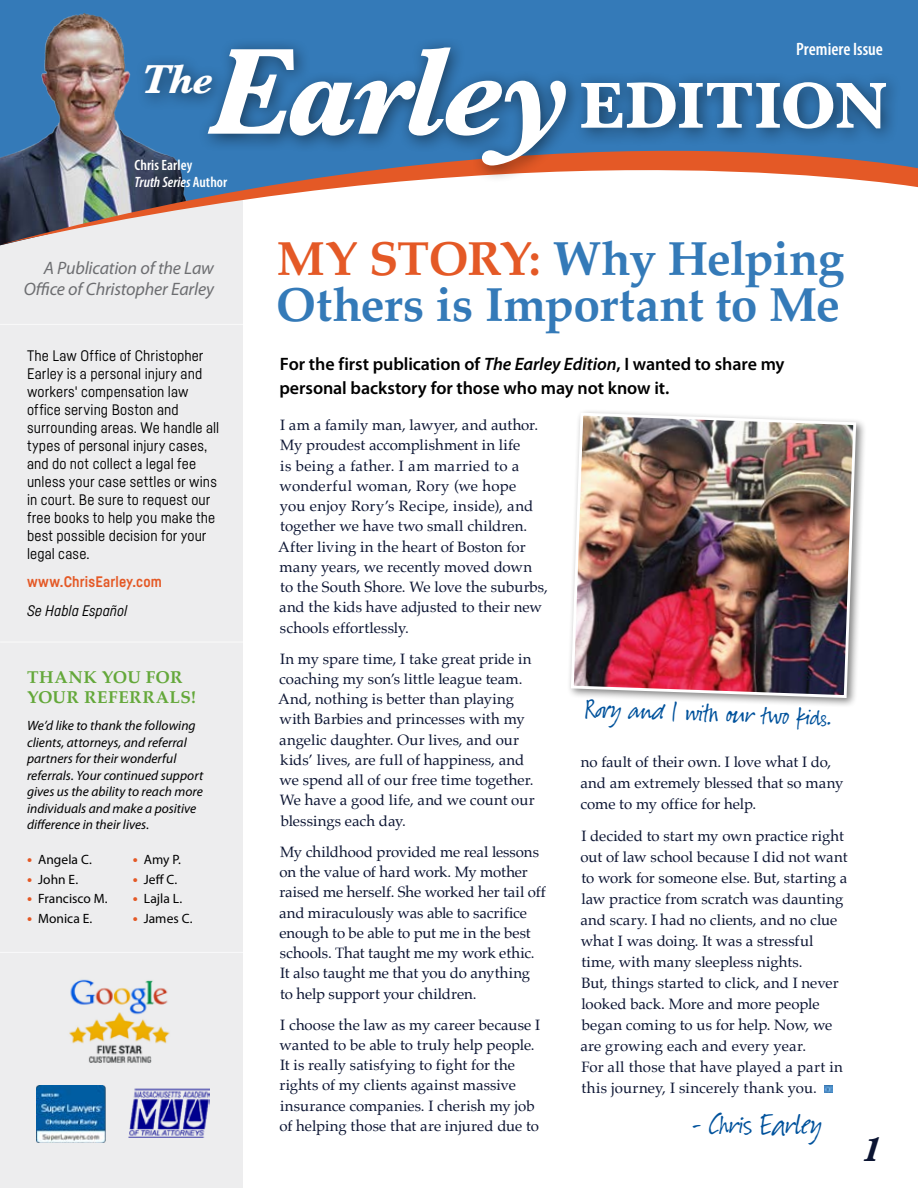
<style>
.page{position:relative;width:918px;height:1188px;background:#fff}
.page>*{position:absolute;margin:0;border:0;box-sizing:border-box;transform-origin:0 0}
.t1{font:700 67.5px "Baskerville";letter-spacing:-.01em;color:#fff}
.t2{font:700 48px/46.5px "Palatino";letter-spacing:-.015em;color:#347ab8}
.t3{font:italic 700 42px "Baskerville";color:#fff}
.t4{font:italic 700 35.25px "Baskerville";color:#0b1432}
.t5{font:34.5px "Suomi Hand Script";letter-spacing:.005em;color:#00529c}
.t6{font:31.5px "Suomi Hand Script";color:#00529c}
.t7{font:600 18px/24px "Myriad Pro";letter-spacing:-.005em;color:#000}
.t8{font:italic 18px/21px "Myriad Pro";letter-spacing:-.01em;color:#6d6e71;text-align:right}
.t9{font:600 condensed 18px "Myriad Pro";color:#fff}
.t10{font:700 17.25px/19.5px "Palatino";letter-spacing:.025em;color:#64a83a}
.t11{font:15px/20.2px "Palatino";color:#0b1432}
.t12{font:15px/18px "Fabrikat";letter-spacing:.01em;color:#000}
.t13{font:600 condensed 15px/16.5px "Myriad Pro";letter-spacing:.005em;color:#fff}
.t14{font:700 15px "Fabrikat";letter-spacing:.01em;color:#e45926}
.t15{font:italic 15px "Fabrikat";letter-spacing:.005em;color:#000}
.t16{font:italic 13.5px/16.5px "Myriad Pro";color:#000}
.t17{font:13.5px "Myriad Pro";letter-spacing:.005em;color:#000}
.s1{font-style:italic;font-size:127.5px}
.s2{font-style:italic}
.s3{font-weight:700;font-size:15px;color:#e45926}
.s4{color:#e45926}
</style>
<div class="page">
<div style="left:0;top:245px;width:243px;height:943px;background:#ededee"></div>
<div style="left:0;top:0;width:918px;height:93px;background:#347ab8"></div>
<svg style="left:825px;top:1086px;width:8px;height:7px"></svg>
<hr style="left:0;top:324px;width:272px;height:1px;background:#fff">
<hr style="left:0;top:952px;width:270px;height:1px;background:#fff">
<hr style="left:0;top:641px;width:270px;height:2px;background:#fff">
<img style="left:0;top:13px;width:203px;height:80px">
<svg style="left:0;top:93px;width:918px;height:152px"></svg>
<div style="left:134px;top:36px;width:769px;height:147px;background:#000;opacity:.5"></div>
<img style="left:39px;top:954px;width:163px;height:137px">
<img style="left:128px;top:1089px;width:81px;height:48px">
<img style="left:36px;top:1085px;width:70px;height:58px">
<div style="left:567px;top:408px;width:300px;height:301px;background:#000;opacity:.5"></div>
<img style="left:569px;top:411px;width:289px;height:289px">
<p class="t9" style="left:796px;top:39px;width:88px">Premiere Issue</p>
<h1 class="t1" style="left:207px;top:59px;width:682px"><span class="s1">Earley</span> EDITION</h1>
<h3 class="t3" style="left:141px;top:50px;width:73px">The</h3>
<p class="t13" style="left:135px;top:157px;width:94px">Chris Earley<br><span class="s2">Truth Series</span> Author</p>
<p class="t8" style="left:24px;top:257px;width:192px">A Publication of the Law<br>Office of Christopher Earley</p>
<p class="t12" style="left:27px;top:346px;width:194px">The Law Office of Christopher<br>Earley is a personal injury and workers' compensation law office serving Boston and surrounding areas. We handle all types of personal injury cases, and do not collect a legal fee unless your case settles or wins in court. Be sure to request our free books to help you make the best possible decision for your legal case.</p>
<p class="t14" style="left:27px;top:573px;width:136px">www.ChrisEarley.com</p>
<p class="t15" style="left:27px;top:602px;width:102px">Se Habla Español</p>
<p class="t10" style="left:27px;top:667px;width:170px">THANK YOU FOR<br>YOUR REFERRALS!</p>
<p class="t16" style="left:27px;top:717px;width:178px">We’d like to thank the following clients, attorneys, and referral partners for their wonderful referrals. Your continued support gives us the ability to reach more individuals and make a positive difference in their lives.</p>
<p class="t17" style="left:27px;top:851px;width:66px"><span class="s3">•</span> Angela C.</p>
<p class="t17" style="left:27px;top:871px;width:52px"><span class="s3">•</span> John E.</p>
<p class="t17" style="left:27px;top:890px;width:82px"><span class="s3">•</span> Francisco M.</p>
<p class="t17" style="left:27px;top:910px;width:67px"><span class="s3">•</span> Monica E.</p>
<p class="t17" style="left:133px;top:851px;width:49px"><span class="s3">•</span> Amy P.</p>
<p class="t17" style="left:133px;top:871px;width:46px"><span class="s3">•</span> Jeff C.</p>
<p class="t17" style="left:133px;top:890px;width:51px"><span class="s3">•</span> Lajla L.</p>
<p class="t17" style="left:133px;top:910px;width:61px"><span class="s3">•</span> James C.</p>
<h2 class="t2" style="left:276px;top:234px;width:570px"><span class="s4">MY STORY:</span> Why Helping<br>Others is Important to Me</h2>
<p class="t7" style="left:279px;top:351px;width:507px">For the first publication of <span class="s2">The Earley Edition</span>, I wanted to share my personal backstory for those who may not know it.</p>
<p class="t11" style="left:278px;top:415px;width:271px">I am a family man, lawyer, and author.<br>My proudest accomplishment in life<br>is being a father. I am married to a wonderful woman, Rory (we hope<br>you enjoy Rory’s Recipe, inside), and together we have two small children.<br>After living in the heart of Boston for many years, we recently moved down<br>to the South Shore. We love the suburbs, and the kids have adjusted to their new schools effortlessly.</p>
<p class="t11" style="left:278px;top:648px;width:258px">In my spare time, I take great pride in coaching my son’s little league team.<br>And, nothing is better than playing with Barbies and princesses with my angelic daughter. Our lives, and our kids’ lives, are full of happiness, and we spend all of our free time together.<br>We have a good life, and we count our blessings each day.</p>
<p class="t11" style="left:279px;top:841px;width:268px">My childhood provided me real lessons on the value of hard work. My mother raised me herself. She worked her tail off and miraculously was able to sacrifice enough to be able to put me in the best schools. That taught me my work ethic.<br>It also taught me that you do anything to help support your children.</p>
<p class="t11" style="left:279px;top:1014px;width:262px">I choose the law as my career because I wanted to be able to truly help people.<br>It is really satisfying to fight for the rights of my clients against massive insurance companies. I cherish my job of helping those that are injured due to</p>
<h3 class="t6" style="left:586px;top:693px;width:248px;rotate:2deg">Rory and I wi th our two kids.</h3>
<p class="t11" style="left:580px;top:751px;width:265px;line-height:21px">no fault of their own. I love what I do, and am extremely blessed that so many come to my office for help.</p>
<p class="t11" style="left:580px;top:825px;width:269px;line-height:21px">I decided to start my own practice right out of law school because I did not want to work for someone else. But, starting a law practice from scratch was daunting and scary. I had no clients, and no clue what I was doing. It was a stressful time, with many sleepless nights.<br>But, things started to click, and I never looked back. More and more people began coming to us for help. Now, we are growing each and every year.<br>For all those that have played a part in this journey, I sincerely thank you.</p>
<h3 class="t5" style="left:691px;top:1107px;width:132px">- Chris Earley</h3>
<h3 class="t4" style="left:862px;top:1125px;width:20px">1</h3>
</div>
